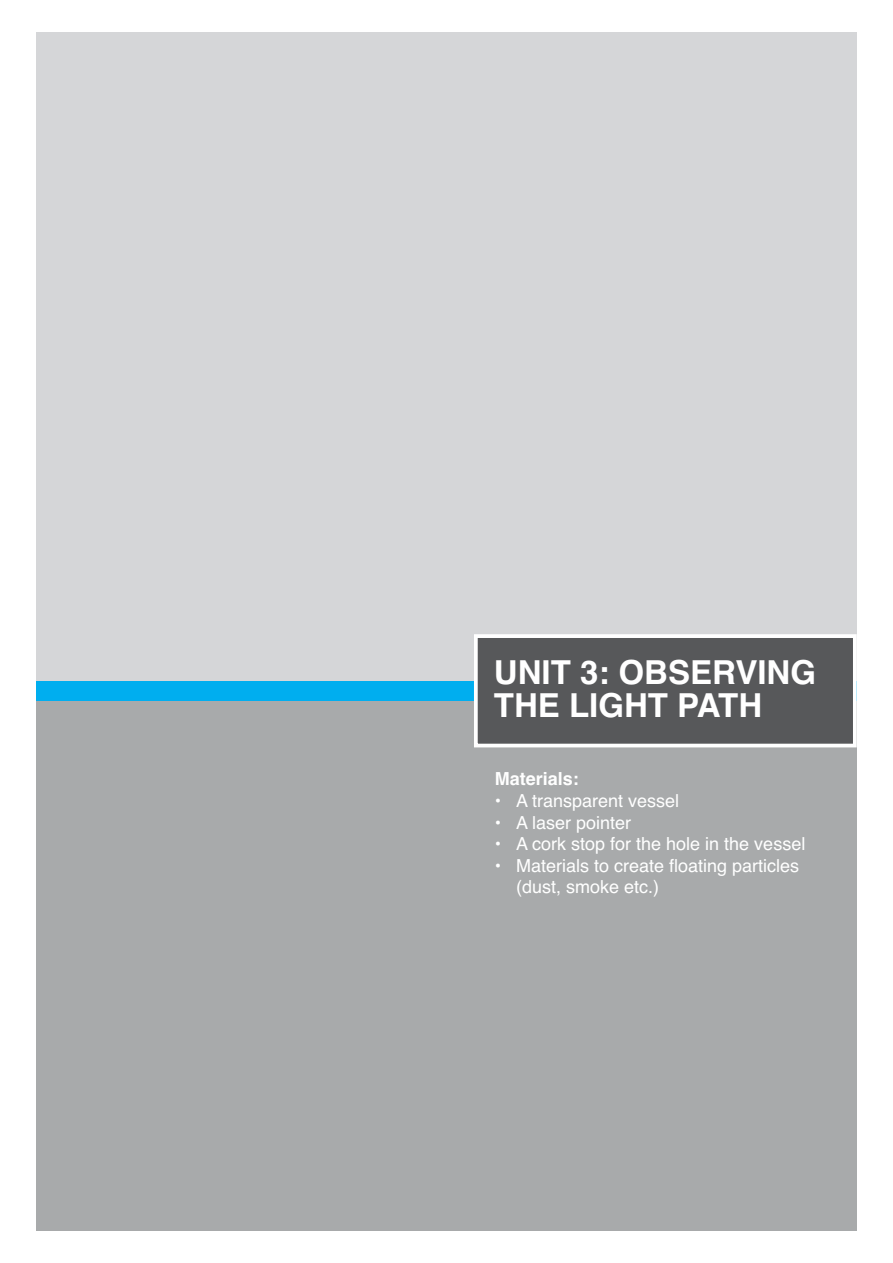
<style>
.page{position:relative;width:893px;height:1263px;background:#fff}
.page>*{position:absolute;margin:0;border:0;box-sizing:border-box;transform-origin:0 0}
.t1{font:700 33px/33px "Helvetica";color:#fff}
.t2{font:18px/21.6px "Helvetica";color:#fff}
.t3{font:700 18px "Helvetica";color:#fff}
</style>
<div class="page">
<div style="left:36px;top:678px;width:821px;height:44px;background:#00aeef"></div>
<div style="left:36px;top:32px;width:821px;height:648px;background:#d5d6d8"></div>
<div style="left:36px;top:702px;width:821px;height:529px;background:#a8aaab"></div>
<div style="left:478px;top:638px;width:375px;height:106px;background:#57585a"></div>
<div style="left:474px;top:634px;width:383px;height:113px;border:4px solid #fff"></div>
<h1 class="t1" style="left:494px;top:659px;width:324px">UNIT 3: OBSERVING<br>THE LIGHT PATH</h1>
<p class="t3" style="left:495px;top:773px;width:86px">Materials:</p>
<p class="t2" style="left:495px;top:792px;width:186px">• A transparent vessel</p>
<p class="t2" style="left:495px;top:813px;width:138px">• A laser pointer</p>
<p class="t2" style="left:495px;top:835px;width:312px">• A cork stop for the hole in the vessel</p>
<p class="t2" style="left:516px;top:856px;width:285px;text-indent:-21px">• Materials to create floating particles (dust, smoke etc.)</p>
</div>
